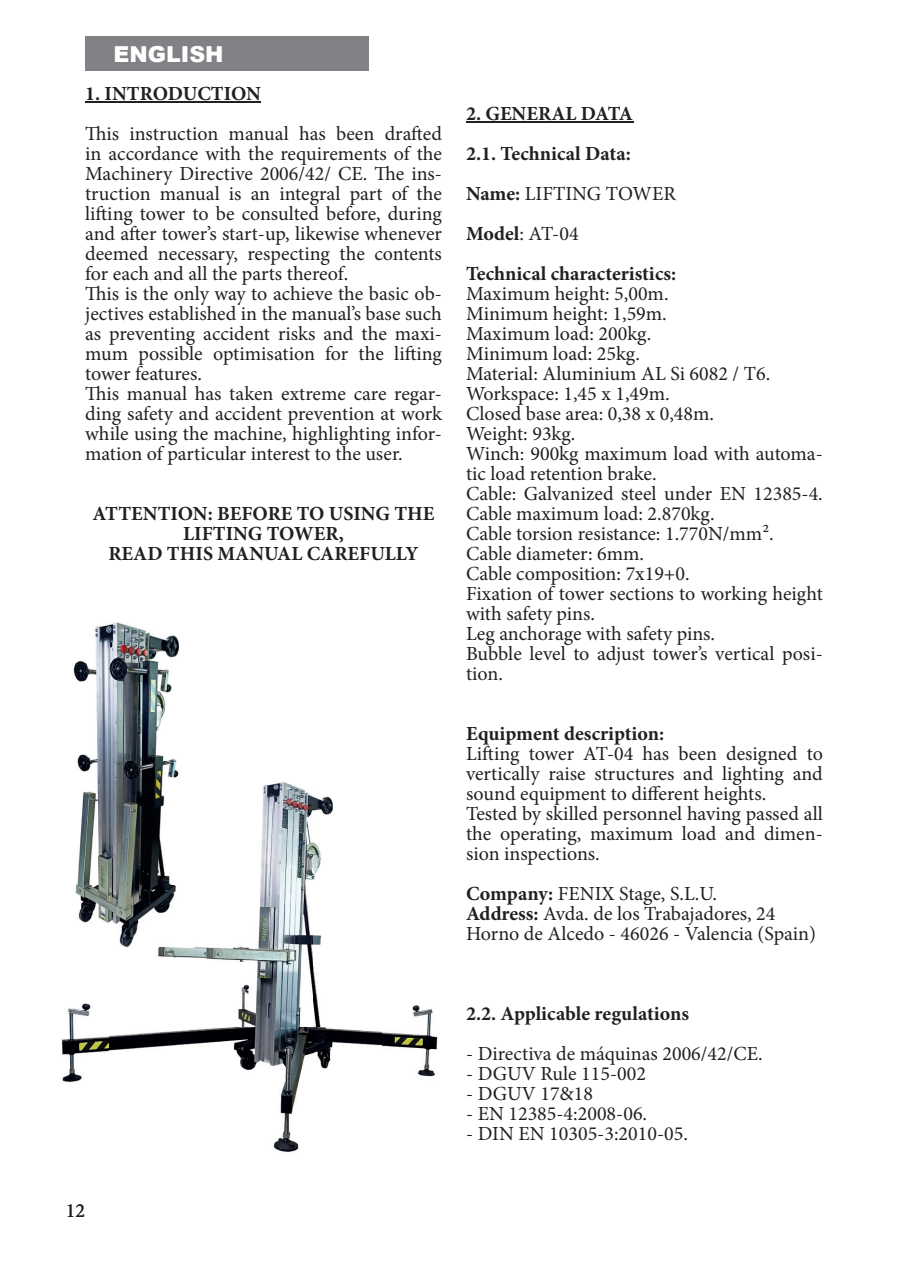
<style>
.page{position:relative;width:908px;height:1276px;background:#fff}
.page>*{position:absolute;margin:0;border:0;box-sizing:border-box;transform-origin:0 0}
.t1{font:900 22px "Arial";color:#fff}
.t2{font:20px/20px "Minion Pro";color:#231f20}
.t3{font:700 20px/40px "Minion Pro";color:#231f20;text-align:center}
.s1{font-weight:400}
.s2{font-weight:700}
</style>
<div class="page">
<div style="left:85px;top:37px;width:284px;height:34px;background:#808285"></div>
<hr style="left:85px;top:101px;width:176px;height:1px;background:#231f20">
<hr style="left:466px;top:121px;width:166px;height:1px;background:#231f20">
<img style="left:61px;top:1003px;width:49px;height:80px">
<img style="left:260px;top:782px;width:73px;height:112px">
<img style="left:381px;top:1005px;width:57px;height:72px">
<img style="left:110px;top:894px;width:271px;height:258px">
<img style="left:73px;top:622px;width:121px;height:326px">
<p class="t1" style="left:113px;top:38px;width:111px">ENGLISH</p>
<p class="t3" style="left:85px;top:73px;width:177px">1. INTRODUCTION</p>
<p class="t2" style="left:85px;top:123px;width:358px">This instruction manual has been drafted in accordance with the requirements of the Machinery Directive 2006/42/ CE. The ins&shy;truction manual is an integral part of the lifting tower to be consulted before, during and after tower’s start-up, likewise whenever deemed necessary, respecting the contents for each and all the parts thereof.<br>This is the only way to achieve the basic ob&shy;jectives established in the manual’s base such as preventing accident risks and the maxi&shy;mum possible optimisation for the lifting tower features.<br>This manual has taken extreme care regar&shy;ding safety and accident prevention at work while using the machine, highlighting infor&shy;mation of particular interest to the user.</p>
<p class="t3" style="left:92px;top:503px;width:343px;line-height:20px">ATTENTION: BEFORE TO USING THE<br>LIFTING TOWER,<br>READ THIS MANUAL CAREFULLY</p>
<p class="t3" style="left:466px;top:93px;width:211px;text-align:left">2. GENERAL DATA<br>2.1. Technical Data:<br>Name: <span class="s1">LIFTING TOWER<br></span>Model<span class="s1">: AT-04<br></span>Technical characteristics:</p>
<p class="t2" style="left:466px;top:283px;width:358px">Maximum height: 5,00m.<br>Minimum height: 1,59m.<br>Maximum load: 200kg.<br>Minimum load: 25kg.<br>Material: Aluminium AL Si 6082 / T6.<br>Workspace: 1,45 x 1,49m.<br>Closed base area: 0,38 x 0,48m.<br>Weight: 93kg.<br>Winch: 900kg maximum load with automa&shy;tic load retention brake.<br>Cable: Galvanized steel under EN 12385-4.<br>Cable maximum load: 2.870kg.<br>Cable torsion resistance: 1.770N/mm².<br>Cable diameter: 6mm.<br>Cable composition: 7x19+0.<br>Fixation of tower sections to working height with safety pins.<br>Leg anchorage with safety pins.<br>Bubble level to adjust tower’s vertical posi&shy;tion.</p>
<p class="t3" style="left:466px;top:713px;width:200px">Equipment description:</p>
<p class="t2" style="left:466px;top:743px;width:358px">Lifting tower AT-04 has been designed to vertically raise structures and lighting and sound equipment to different heights.<br>Tested by skilled personnel having passed all the operating, maximum load and dimen&shy;sion inspections.</p>
<p class="t2" style="left:466px;top:883px;width:351px"><span class="s2">Company:</span> FENIX Stage, S.L.U.<br><span class="s2">Address:</span> Avda. de los Trabajadores, 24<br>Horno de Alcedo - 46026 - Valencia (Spain)</p>
<p class="t3" style="left:466px;top:993px;width:225px">2.2. Applicable regulations</p>
<p class="t2" style="left:466px;top:1043px;width:298px">- Directiva de máquinas 2006/42/CE.</p>
<p class="t2" style="left:466px;top:1063px;width:181px">- DGUV Rule 115-002</p>
<p class="t2" style="left:466px;top:1083px;width:128px">- DGUV 17&amp;18</p>
<p class="t2" style="left:466px;top:1103px;width:182px">- EN 12385-4:2008-06.</p>
<p class="t2" style="left:466px;top:1123px;width:223px">- DIN EN 10305-3:2010-05.</p>
<p class="t2" style="left:66px;top:1200px;width:21px">12</p>
</div>
